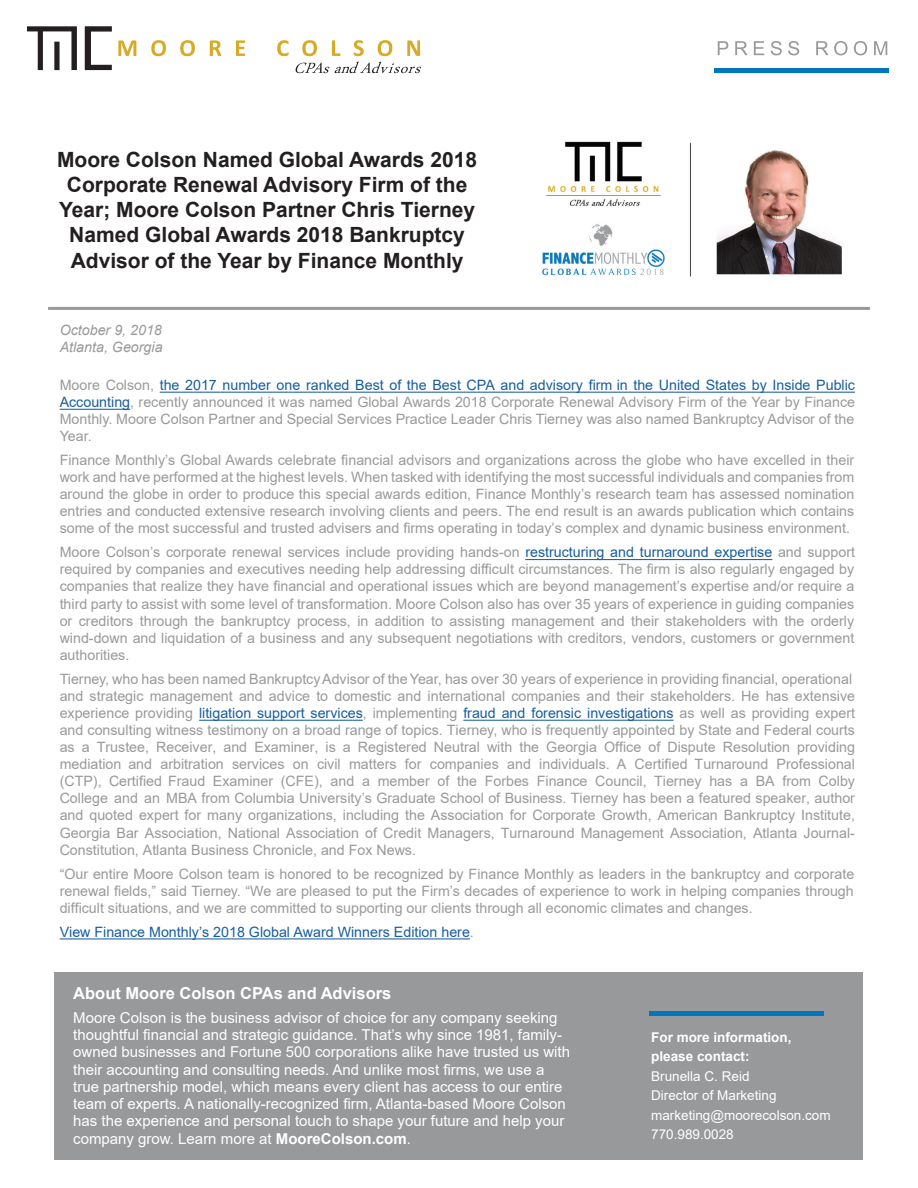
<style>
.page{position:relative;width:918px;height:1188px;background:#fff}
.page>*{position:absolute;margin:0;border:0;box-sizing:border-box;transform-origin:0 0}
.t1{font:700 21px/25.2px "Arial";color:#231f20;text-align:center}
.t2{font:700 16.5px "Arial";color:#fff}
.t3{font:15px/17.2px "Arial";color:#fff}
.t4{font:14.25px/17.1px "Arial";color:#98999a;text-align:justify}
.t5{font:14.25px "Arial";color:#175d9e}
.t6{font:italic 14.25px/17.1px "Arial";color:#98999a}
.t7{font:13.5px/19.5px "Arial";color:#fff}
.t8{font:700 13.5px/19.5px "Arial";color:#fff}
.s1{color:#175d9e}
.s2{color:#98999a}
.s3{font-weight:700}
</style>
<div class="page">
<hr style="left:60px;top:938px;width:410px;height:1px;background:#175d9e">
<hr style="left:463px;top:720px;width:211px;height:1px;background:#175d9e">
<hr style="left:199px;top:720px;width:164px;height:1px;background:#175d9e">
<hr style="left:525px;top:559px;width:247px;height:1px;background:#175d9e">
<hr style="left:60px;top:409px;width:70px;height:1px;background:#175d9e">
<hr style="left:160px;top:392px;width:695px;height:1px;background:#175d9e">
<svg style="left:118px;top:40px;width:18px;height:16px"></svg>
<svg style="left:151px;top:40px;width:15px;height:16px"></svg>
<svg style="left:180px;top:40px;width:15px;height:16px"></svg>
<svg style="left:210px;top:40px;width:11px;height:16px"></svg>
<svg style="left:236px;top:40px;width:9px;height:16px"></svg>
<svg style="left:277px;top:40px;width:12px;height:16px"></svg>
<svg style="left:302px;top:40px;width:15px;height:16px"></svg>
<svg style="left:332px;top:40px;width:8px;height:16px"></svg>
<svg style="left:354px;top:40px;width:10px;height:16px"></svg>
<svg style="left:378px;top:40px;width:14px;height:16px"></svg>
<svg style="left:407px;top:40px;width:13px;height:16px"></svg>
<svg style="left:27px;top:26px;width:85px;height:44px"></svg>
<svg style="left:296px;top:62px;width:125px;height:11px"></svg>
<svg style="left:718px;top:41px;width:10px;height:14px"></svg>
<svg style="left:735px;top:41px;width:13px;height:14px"></svg>
<svg style="left:754px;top:41px;width:10px;height:14px"></svg>
<svg style="left:771px;top:41px;width:11px;height:14px"></svg>
<svg style="left:788px;top:41px;width:11px;height:14px"></svg>
<svg style="left:816px;top:41px;width:32px;height:14px"></svg>
<svg style="left:854px;top:41px;width:13px;height:14px"></svg>
<svg style="left:874px;top:41px;width:13px;height:14px"></svg>
<div style="left:714px;top:68px;width:175px;height:5px;background:#0077bd"></div>
<hr style="left:48px;top:307px;width:822px;height:3px;background:#98999a">
<div style="left:55px;top:973px;width:808px;height:187px;background:#98999a"></div>
<hr style="left:649px;top:1012px;width:175px;height:4px;background:#0077bd">
<img style="left:542px;top:141px;width:300px;height:136px">
<h1 class="t1" style="left:57px;top:147px;width:422px">Moore Colson Named Global Awards 2018<br>Corporate Renewal Advisory Firm of the Year; Moore Colson Partner Chris Tierney Named Global Awards 2018 Bankruptcy Advisor of the Year by Finance Monthly</h1>
<p class="t6" style="left:60px;top:322px;width:104px">October 9, 2018<br>Atlanta, Georgia</p>
<p class="t4" style="left:60px;top:376px;width:797px">Moore Colson, <span class="s1">the 2017 number one ranked Best of the Best CPA and advisory firm in the United States by Inside Public Accounting</span>, recently announced it was named Global Awards 2018 Corporate Renewal Advisory Firm of the Year by Finance Monthly. Moore Colson Partner and Special Services Practice Leader Chris Tierney was also named Bankruptcy Advisor of the Year.</p>
<p class="t4" style="left:60px;top:451px;width:796px">Finance Monthly’s Global Awards celebrate financial advisors and organizations across the globe who have excelled in their work and have performed at the highest levels. When tasked with identifying the most successful individuals and companies from around the globe in order to produce this special awards edition, Finance Monthly’s research team has assessed nomination entries and conducted extensive research involving clients and peers. The end result is an awards publication which contains some of the most successful and trusted advisers and firms operating in today’s complex and dynamic business environment.</p>
<p class="t4" style="left:60px;top:544px;width:797px">Moore Colson’s corporate renewal services include providing hands-on <span class="s1">restructuring and turnaround expertise</span> and support required by companies and executives needing help addressing difficult circumstances. The firm is also regularly engaged by companies that realize they have financial and operational issues which are beyond management’s expertise and/or require a third party to assist with some level of transformation. Moore Colson also has over 35 years of experience in guiding companies or creditors through the bankruptcy process, in addition to assisting management and their stakeholders with the orderly wind-down and liquidation of a business and any subsequent negotiations with creditors, vendors, customers or government authorities.</p>
<p class="t4" style="left:60px;top:670px;width:797px;text-align:left">Tierney, who has been named BankruptcyAdvisor of theYear, has over 30 years of experience in providing financial, operational and strategic management and advice to domestic and international companies and their stakeholders. He has extensive experience providing <span class="s1">litigation support services</span>, implementing <span class="s1">fraud and forensic investigations</span> as well as providing expert and consulting witness testimony on a broad range of topics. Tierney, who is frequently appointed by State and Federal courts as a Trustee, Receiver, and Examiner, is a Registered Neutral with the Georgia Office of Dispute Resolution providing mediation and arbitration services on civil matters for companies and individuals. A Certified Turnaround Professional (CTP), Certified Fraud Examiner (CFE), and a member of the Forbes Finance Council, Tierney has a BA from Colby College and an MBA from Columbia University’s Graduate School of Business. Tierney has been a featured speaker, author and quoted expert for many organizations, including the Association for Corporate Growth, American Bankruptcy Institute, Georgia Bar Association, National Association of Credit Managers, Turnaround Management Association, Atlanta Journal-Constitution, Atlanta Business Chronicle, and Fox News.</p>
<p class="t4" style="left:60px;top:865px;width:796px">“Our entire Moore Colson team is honored to be recognized by Finance Monthly as leaders in the bankruptcy and corporate renewal fields,” said Tierney. “We are pleased to put the Firm’s decades of experience to work in helping companies through difficult situations, and we are committed to supporting our clients through all economic climates and changes.</p>
<p class="t5" style="left:60px;top:922px;width:416px">View Finance Monthly’s 2018 Global Award Winners Edition here<span class="s2">.</span></p>
<p class="t2" style="left:73px;top:982px;width:320px">About Moore Colson CPAs and Advisors</p>
<p class="t3" style="left:73px;top:1009px;width:498px">Moore Colson is the business advisor of choice for any company seeking thoughtful financial and strategic guidance. That’s why since 1981, family&shy;owned businesses and Fortune 500 corporations alike have trusted us with their accounting and consulting needs. And unlike most firms, we use a true partnership model, which means every client has access to our entire team of experts. A nationally-recognized firm, Atlanta-based Moore Colson has the experience and personal touch to shape your future and help your company grow. Learn more at <span class="s3">MooreColson.com</span>.</p>
<p class="t8" style="left:651px;top:1027px;width:142px">For more information, please contact:</p>
<p class="t7" style="left:651px;top:1066px;width:181px">Brunella C. Reid<br>Director of Marketing marketing@moorecolson.com<br>770.989.0028</p>
</div>
